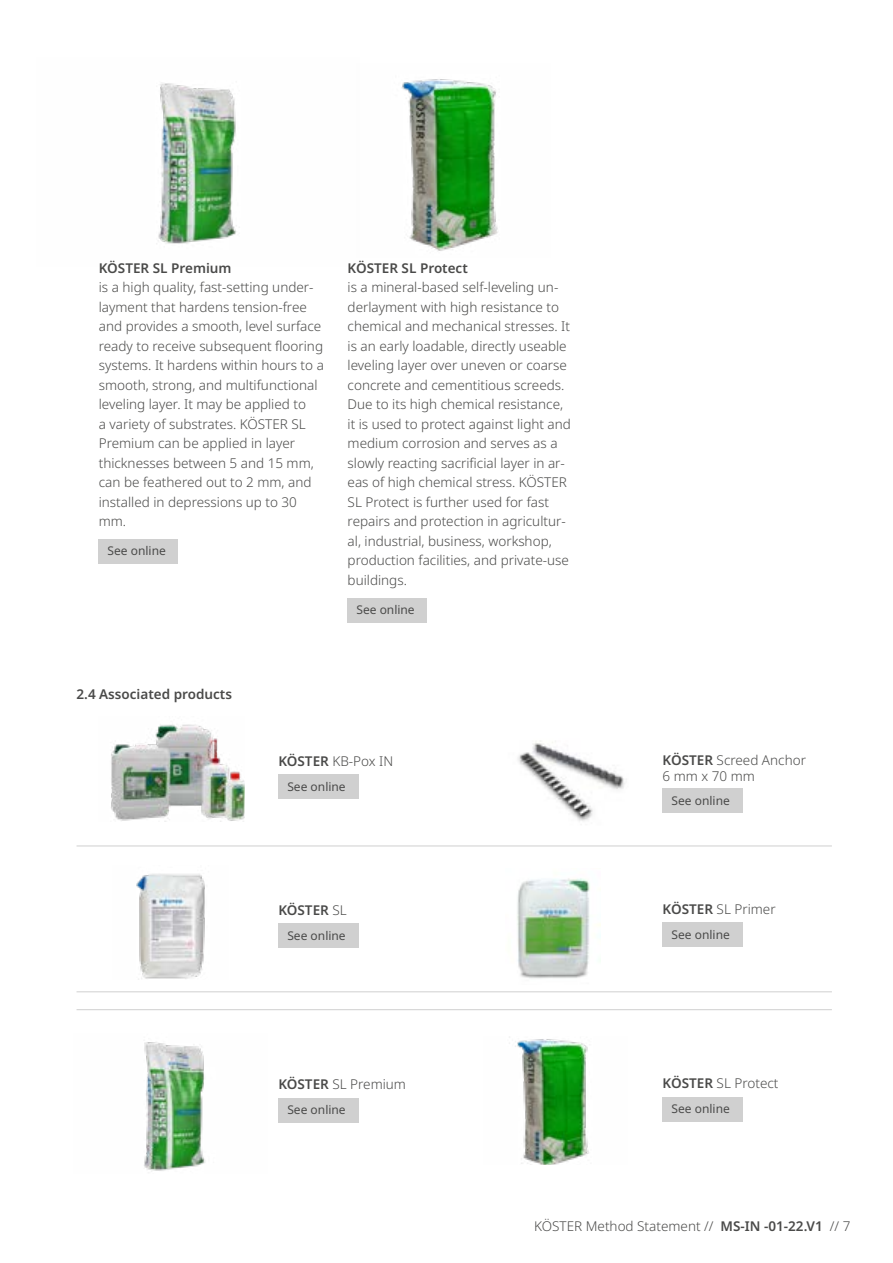
<style>
.page{position:relative;width:893px;height:1263px;background:#fff}
.page>*{position:absolute;margin:0;border:0;box-sizing:border-box;transform-origin:0 0}
.t1{font:300 13.5px/19.5px "Noto Sans";color:#4a4a49}
.t2{font:600 13.5px "Noto Sans";color:#4a4a49}
.t3{font:12px "Noto Sans";color:#4a4a49}
.s1{font-weight:600}
.s2{font-weight:300}
</style>
<div class="page">
<hr style="left:77px;top:846px;width:755px;height:1px;background:#d0d0d0">
<img style="left:111px;top:724px;width:134px;height:97px">
<div style="left:278px;top:774px;width:81px;height:25px;background:#d0d0d0"></div>
<div style="left:663px;top:788px;width:80px;height:25px;background:#d0d0d0"></div>
<img style="left:518px;top:740px;width:107px;height:81px">
<div style="left:99px;top:539px;width:79px;height:24px;background:#d0d0d0"></div>
<div style="left:348px;top:598px;width:79px;height:25px;background:#d0d0d0"></div>
<img style="left:156px;top:83px;width:81px;height:161px">
<img style="left:401px;top:79px;width:97px;height:172px">
<hr style="left:77px;top:1009px;width:755px;height:1px;background:#d0d0d0">
<hr style="left:77px;top:991px;width:755px;height:1px;background:#d0d0d0">
<img style="left:144px;top:1042px;width:62px;height:130px">
<div style="left:278px;top:1098px;width:81px;height:25px;background:#d0d0d0"></div>
<img style="left:136px;top:873px;width:69px;height:106px">
<div style="left:278px;top:923px;width:81px;height:25px;background:#d0d0d0"></div>
<div style="left:663px;top:922px;width:80px;height:25px;background:#d0d0d0"></div>
<img style="left:517px;top:878px;width:83px;height:101px">
<img style="left:509px;top:1037px;width:80px;height:128px">
<div style="left:663px;top:1097px;width:80px;height:25px;background:#d0d0d0"></div>
<p class="t2" style="left:99px;top:258px;width:134px">KÖSTER SL Premium</p>
<p class="t1" style="left:99px;top:278px;width:227px">is a high quality, fast-setting under&shy;layment that hardens tension-free and provides a smooth, level surface ready to receive subsequent flooring systems. It hardens within hours to a smooth, strong, and multifunctional leveling layer. It may be applied to<br>a variety of substrates. KÖSTER SL<br>Premium can be applied in layer thicknesses between 5 and 15 mm, can be feathered out to 2 mm, and installed in depressions up to 30 mm.</p>
<p class="t3" style="left:108px;top:542px;width:60px">See online</p>
<p class="t2" style="left:348px;top:258px;width:122px">KÖSTER SL Protect</p>
<p class="t1" style="left:348px;top:278px;width:225px">is a mineral-based self-leveling un&shy;derlayment with high resistance to chemical and mechanical stresses. It is an early loadable, directly useable leveling layer over uneven or coarse concrete and cementitious screeds.<br>Due to its high chemical resistance, it is used to protect against light and medium corrosion and serves as a slowly reacting sacrificial layer in ar&shy;eas of high chemical stress. KÖSTER SL Protect is further used for fast repairs and protection in agricultur&shy;al, industrial, business, workshop, production facilities, and private-use buildings.</p>
<p class="t3" style="left:356px;top:601px;width:60px">See online</p>
<p class="t2" style="left:77px;top:685px;width:157px">2.4 Associated products</p>
<p class="t1" style="left:278px;top:751px;width:116px"><span class="s1">KÖSTER</span> KB-Pox IN</p>
<p class="t3" style="left:287px;top:778px;width:60px">See online</p>
<p class="t2" style="left:278px;top:900px;width:70px">KÖSTER <span class="s2">SL</span></p>
<p class="t3" style="left:287px;top:927px;width:60px">See online</p>
<p class="t1" style="left:278px;top:1075px;width:129px"><span class="s1">KÖSTER</span> SL Premium</p>
<p class="t3" style="left:287px;top:1101px;width:60px">See online</p>
<p class="t1" style="left:663px;top:752px;width:145px;line-height:16.2px"><span class="s1">KÖSTER</span> Screed Anchor<br>6 mm x 70 mm</p>
<p class="t3" style="left:672px;top:792px;width:60px">See online</p>
<p class="t1" style="left:663px;top:899px;width:115px"><span class="s1">KÖSTER</span> SL Primer</p>
<p class="t3" style="left:672px;top:926px;width:60px">See online</p>
<p class="t1" style="left:663px;top:1074px;width:117px"><span class="s1">KÖSTER</span> SL Protect</p>
<p class="t3" style="left:672px;top:1100px;width:60px">See online</p>
<p class="t1" style="left:534px;top:1216px;width:318px">KÖSTER Method Statement // <span class="s1">MS-IN -01-22.V1</span> // 7</p>
</div>
